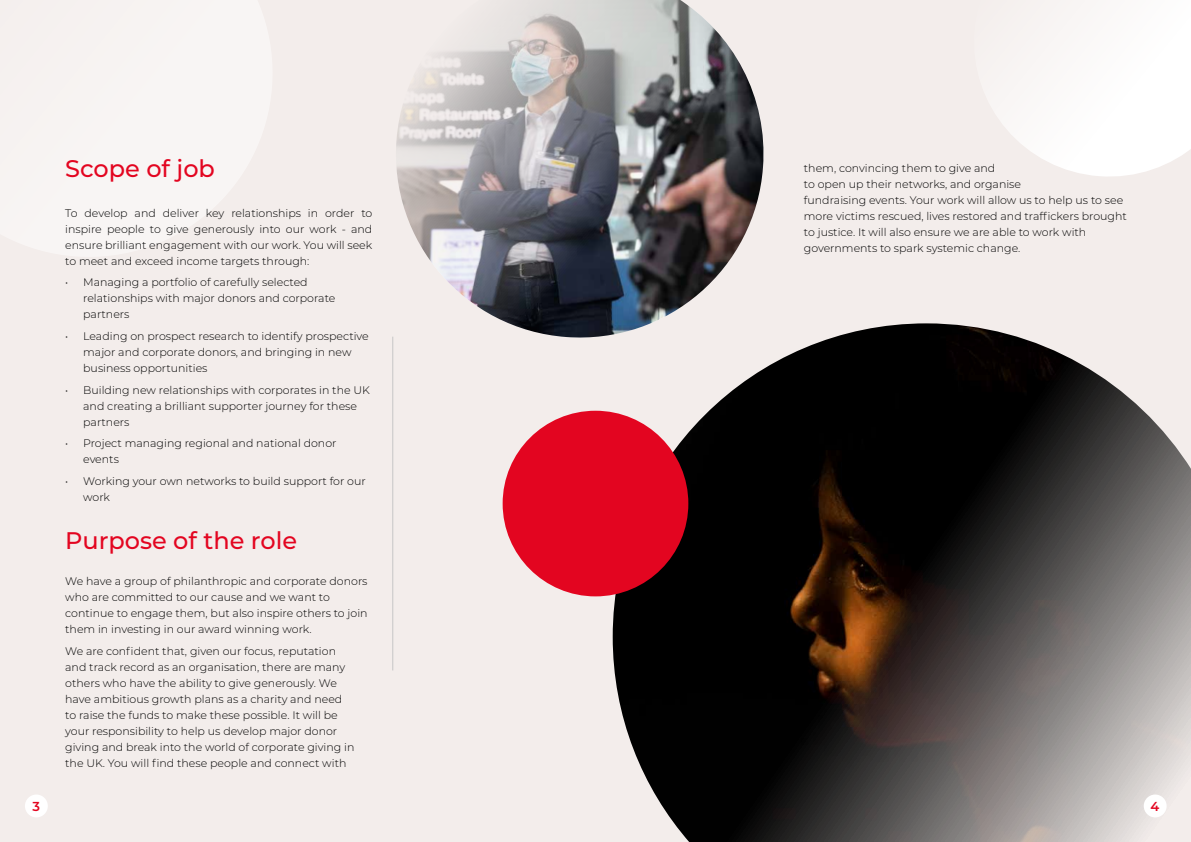
<style>
.page{position:relative;width:1191px;height:842px;background:#f3edeb}
.page>*{position:absolute;margin:0;border:0;box-sizing:border-box;transform-origin:0 0}
.t1{font:500 24px "Montserrat";color:#e30520}
.t2{font:600 13px "Montserrat";color:#e30520}
.t3{font:300 11px/16px "Montserrat";color:#000}
</style>
<div class="page">
<img style="left:392px;top:0;width:372px;height:345px">
<svg style="left:1001px;top:0;width:190px;height:177px;fill:#fcfbfb"></svg>
<hr style="left:392px;top:337px;width:1px;height:333px;background:#c6c6c6">
<img style="left:612px;top:323px;width:579px;height:519px">
<div style="left:502px;top:411px;width:186px;height:185px;background:#e30520;border-radius:50%"></div>
<div style="left:1143px;top:794px;width:23px;height:23px;background:#fff;border-radius:50%"></div>
<div style="left:25px;top:794px;width:23px;height:23px;background:#fff;border-radius:50%"></div>
<h1 class="t1" style="left:65px;top:152px;width:151px">Scope of job</h1>
<p class="t3" style="left:65px;top:204px;width:309px;text-align:justify">To develop and deliver key relationships in order to inspire people to give generously into our work - and ensure brilliant engagement with our work. You will seek to meet and exceed income targets through:</p>
<p class="t3" style="left:83px;top:274px;width:254px;text-indent:-18px">• Managing a portfolio of carefully selected relationships with major donors and corporate partners</p>
<p class="t3" style="left:83px;top:328px;width:287px;text-indent:-18px">• Leading on prospect research to identify prospective major and corporate donors, and bringing in new business opportunities</p>
<p class="t3" style="left:83px;top:381px;width:288px;text-indent:-18px">• Building new relationships with corporates in the UK and creating a brilliant supporter journey for these partners</p>
<p class="t3" style="left:83px;top:435px;width:255px;text-indent:-18px">• Project managing regional and national donor events</p>
<p class="t3" style="left:83px;top:473px;width:284px;text-indent:-18px">• Working your own networks to build support for our work</p>
<h1 class="t1" style="left:65px;top:523px;width:233px">Purpose of the role</h1>
<p class="t3" style="left:65px;top:573px;width:304px">We have a group of philanthropic and corporate donors who are committed to our cause and we want to continue to engage them, but also inspire others to join them in investing in our award winning work.</p>
<p class="t3" style="left:65px;top:643px;width:291px">We are confident that, given our focus, reputation and track record as an organisation, there are many others who have the ability to give generously. We have ambitious growth plans as a charity and need to raise the funds to make these possible. It will be your responsibility to help us develop major donor giving and break into the world of corporate giving in the UK. You will find these people and connect with</p>
<p class="t3" style="left:804px;top:160px;width:324px">them, convincing them to give and<br>to open up their networks, and organise<br>fundraising events. Your work will allow us to help us to see more victims rescued, lives restored and traffickers brought to justice. It will also ensure we are able to work with governments to spark systemic change.</p>
<p class="t2" style="left:32px;top:797px;width:9px">3</p>
<p class="t2" style="left:1150px;top:797px;width:10px">4</p>
</div>
